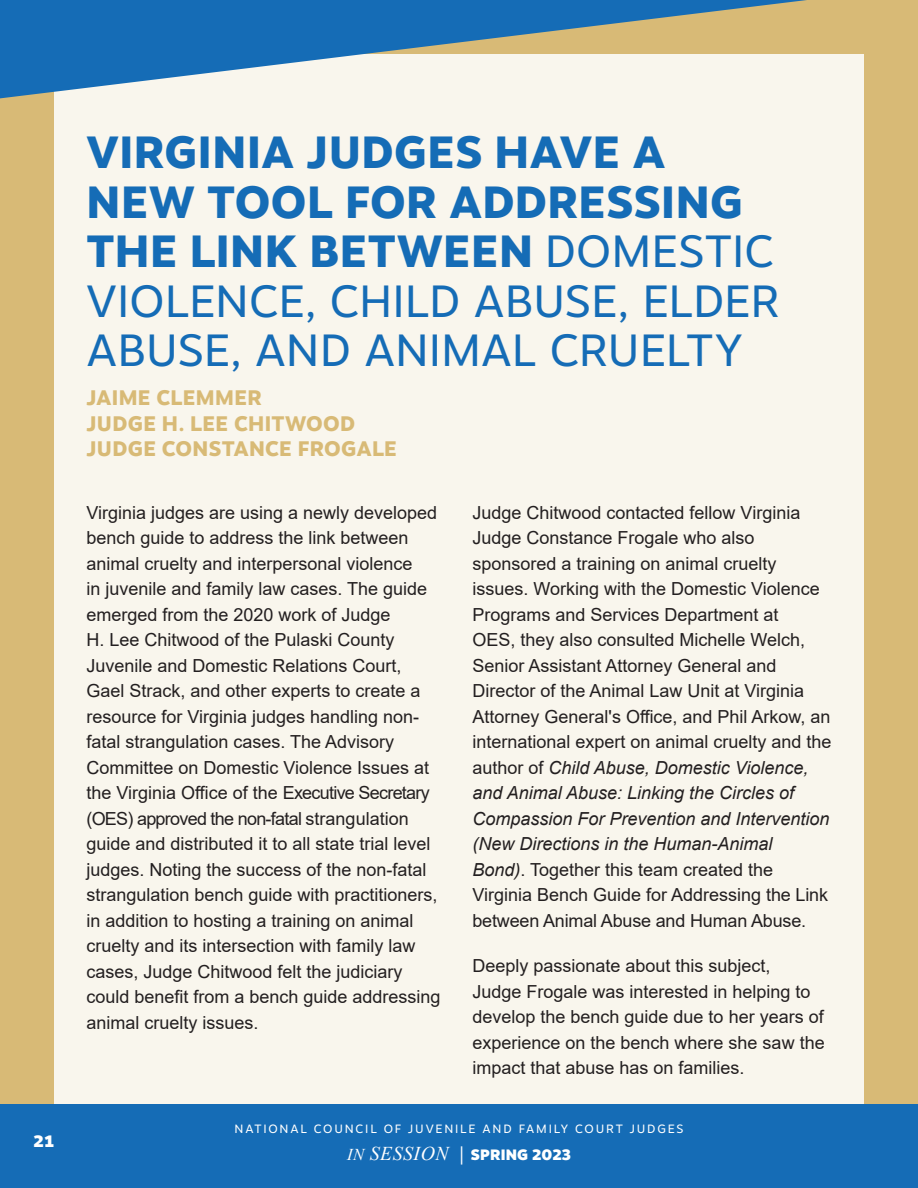
<style>
.page{position:relative;width:918px;height:1188px;background:#fff}
.page>*{position:absolute;margin:0;border:0;box-sizing:border-box;transform-origin:0 0}
.Paragraph_Style_1{font:45px/49.5px "Motiva Sans";color:#156cb6}
.Paragraph_Style_1-2{font:800 21px/25.5px "Motiva Sans";letter-spacing:.01em;color:#d8ba76}
.Body_Text{font:18px/25.5px "Arial";color:#231f20}
.t1{font:900 16.5px "Motiva Sans";color:#fff}
.t2{font:900 15px "Motiva Sans";letter-spacing:.01em;color:#fff}
.t3{font:12px "Motiva Sans";letter-spacing:.15em;color:#fff}
.s1{font-weight:800}
.s2{font-style:italic}
.s3{font-family:"Times New Roman";font-weight:400;font-style:italic;font-size:16.5px}
.s4{font-family:"Times New Roman";font-weight:400;font-style:italic;font-size:19.5px}
.s5{font-family:"Times New Roman";font-weight:700;font-style:italic}
</style>
<div class="page">
<div style="left:0;top:1104px;width:918px;height:84px;background:#156cb6"></div>
<div style="left:0;top:0;width:918px;height:1104px;background:#d8ba76"></div>
<div style="left:54px;top:54px;width:810px;height:1050px;background:#f9f6ed"></div>
<svg style="left:0;top:0;width:807px;height:98px"></svg>
<p class="t1" style="left:34px;top:1129px;width:22px">21</p>
<p class="Paragraph_Style_1" style="left:87px;top:127px;width:694px"><span class="s1">VIRGINIA JUDGES HAVE A<br>NEW TOOL FOR ADDRESSING<br>THE LINK BETWEEN</span> DOMESTIC<br>VIOLENCE, CHILD ABUSE, ELDER<br>ABUSE, AND ANIMAL CRUELTY</p>
<p class="Paragraph_Style_1-2" style="left:87px;top:385px;width:312px">JAIME CLEMMER<br>JUDGE H. LEE CHITWOOD<br>JUDGE CONSTANCE FROGALE</p>
<p class="Body_Text" style="left:86px;top:499px;width:356px">Virginia judges are using a newly developed bench guide to address the link between animal cruelty and interpersonal violence<br>in juvenile and family law cases. The guide emerged from the 2020 work of Judge<br>H. Lee Chitwood of the Pulaski County Juvenile and Domestic Relations Court, Gael Strack, and other experts to create a resource for Virginia judges handling non&shy;fatal strangulation cases. The Advisory Committee on Domestic Violence Issues at the Virginia Office of the Executive Secretary (OES) approved the non-fatal strangulation guide and distributed it to all state trial level judges. Noting the success of the non-fatal strangulation bench guide with practitioners, in addition to hosting a training on animal cruelty and its intersection with family law cases, Judge Chitwood felt the judiciary could benefit from a bench guide addressing animal cruelty issues.</p>
<p class="Body_Text" style="left:472px;top:499px;width:361px">Judge Chitwood contacted fellow Virginia Judge Constance Frogale who also sponsored a training on animal cruelty issues. Working with the Domestic Violence Programs and Services Department at<br>OES, they also consulted Michelle Welch, Senior Assistant Attorney General and Director of the Animal Law Unit at Virginia Attorney General's Office, and Phil Arkow, an international expert on animal cruelty and the author of <span class="s2">Child Abuse, Domestic Violence, and Animal Abuse: Linking the Circles of Compassion For Prevention and Intervention (New Directions in the Human-Animal<br>Bond)</span>. Together this team created the Virginia Bench Guide for Addressing the Link between Animal Abuse and Human Abuse.</p>
<p class="Body_Text" style="left:472px;top:953px;width:354px">Deeply passionate about this subject,<br>Judge Frogale was interested in helping to develop the bench guide due to her years of experience on the bench where she saw the impact that abuse has on families.</p>
<p class="t3" style="left:235px;top:1120px;width:450px">NATIONAL COUNCIL OF JUVENILE AND FAMILY COURT JUDGES</p>
<p class="t2" style="left:347px;top:1144px;width:226px"><span class="s3">IN</span> <span class="s4">SESSION</span> <span class="s5">│</span> SPRING 2023</p>
</div>
